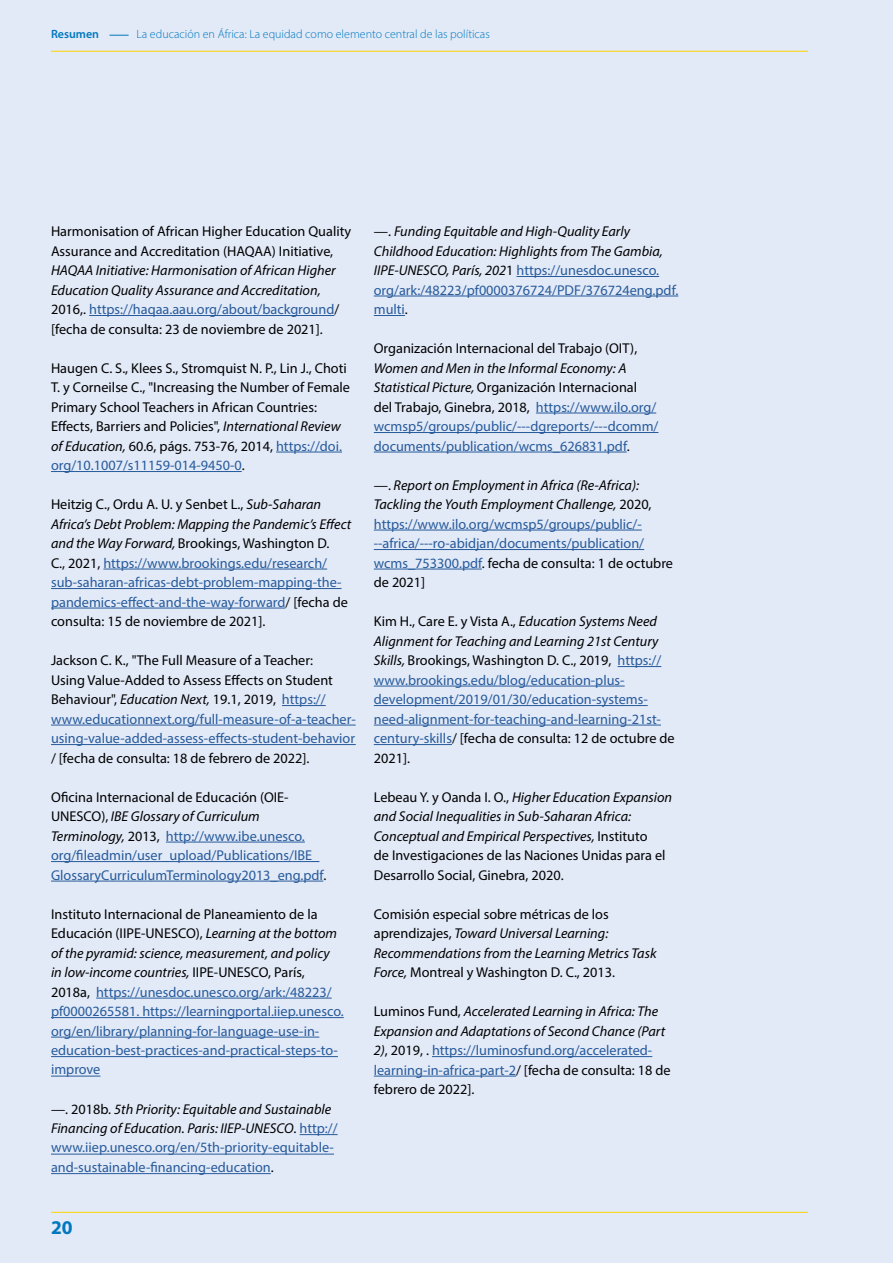
<style>
.page{position:relative;width:893px;height:1263px;background:#e2e9f7}
.page>*{position:absolute;margin:0;border:0;box-sizing:border-box;transform-origin:0 0}
.t1{font:700 19.5px "Myriad Pro";color:#0078bf}
.t2{font:14.25px/19.5px "Myriad Pro";color:#275b9b}
.t3{font:14.25px/19.5px "Myriad Pro";color:#000}
.t4{font:italic 14.25px/19.5px "Myriad Pro";color:#000}
.t5{font:300 12px "Myriad Pro";color:#0078bf}
.t6{font:600 12px "Myriad Pro";color:#0078bf}
.s1{font-style:normal}
.s2{font-style:normal;color:#275b9b}
.s3{font-style:italic}
.s4{color:#275b9b}
.s5{color:#000}
.s6{font-style:italic;color:#000}
</style>
<div class="page">
<hr style="left:89px;top:315px;width:245px;height:1px;background:#275b9b">
<hr style="left:276px;top:452px;width:66px;height:1px;background:#275b9b">
<hr style="left:51px;top:471px;width:191px;height:1px;background:#275b9b">
<hr style="left:103px;top:569px;width:224px;height:1px;background:#275b9b">
<hr style="left:51px;top:588px;width:291px;height:1px;background:#275b9b">
<hr style="left:51px;top:608px;width:234px;height:1px;background:#275b9b">
<hr style="left:282px;top:705px;width:44px;height:1px;background:#275b9b">
<hr style="left:51px;top:725px;width:305px;height:1px;background:#275b9b">
<hr style="left:51px;top:744px;width:305px;height:1px;background:#275b9b">
<hr style="left:166px;top:842px;width:139px;height:1px;background:#275b9b">
<hr style="left:51px;top:861px;width:268px;height:1px;background:#275b9b">
<hr style="left:51px;top:881px;width:272px;height:1px;background:#275b9b">
<hr style="left:96px;top:998px;width:236px;height:1px;background:#275b9b">
<hr style="left:51px;top:1017px;width:293px;height:1px;background:#275b9b">
<hr style="left:51px;top:1037px;width:268px;height:1px;background:#275b9b">
<hr style="left:51px;top:1056px;width:287px;height:1px;background:#275b9b">
<hr style="left:51px;top:1076px;width:49px;height:1px;background:#275b9b">
<hr style="left:300px;top:1134px;width:38px;height:1px;background:#275b9b">
<hr style="left:51px;top:1154px;width:283px;height:1px;background:#275b9b">
<hr style="left:51px;top:1173px;width:220px;height:1px;background:#275b9b">
<hr style="left:516px;top:276px;width:143px;height:1px;background:#275b9b">
<hr style="left:374px;top:296px;width:304px;height:1px;background:#275b9b">
<hr style="left:374px;top:315px;width:31px;height:1px;background:#275b9b">
<hr style="left:536px;top:413px;width:120px;height:1px;background:#275b9b">
<hr style="left:374px;top:432px;width:284px;height:1px;background:#275b9b">
<hr style="left:374px;top:452px;width:253px;height:1px;background:#275b9b">
<hr style="left:374px;top:530px;width:268px;height:1px;background:#275b9b">
<hr style="left:374px;top:549px;width:270px;height:1px;background:#275b9b">
<hr style="left:374px;top:569px;width:108px;height:1px;background:#275b9b">
<hr style="left:618px;top:666px;width:43px;height:1px;background:#275b9b">
<hr style="left:374px;top:686px;width:251px;height:1px;background:#275b9b">
<hr style="left:374px;top:705px;width:274px;height:1px;background:#275b9b">
<hr style="left:374px;top:725px;width:287px;height:1px;background:#275b9b">
<hr style="left:374px;top:744px;width:78px;height:1px;background:#275b9b">
<hr style="left:432px;top:1056px;width:220px;height:1px;background:#275b9b">
<hr style="left:374px;top:1076px;width:142px;height:1px;background:#275b9b">
<svg style="left:110px;top:35px;width:19px;height:1px"></svg>
<hr style="left:51px;top:1212px;width:757px;height:1px;background:#ffd500">
<hr style="left:51px;top:51px;width:757px;height:1px;background:#ffd500">
<p class="t6" style="left:51px;top:27px;width:50px">Resumen</p>
<p class="t5" style="left:137px;top:27px;width:355px">La educación en África: La equidad como elemento central de las políticas</p>
<p class="t3" style="left:51px;top:221px;width:302px">Harmonisation of African Higher Education Quality<br>Assurance and Accreditation (HAQAA) Initiative,</p>
<p class="t4" style="left:51px;top:260px;width:290px">HAQAA Initiative: Harmonisation of African Higher Education Quality Assurance and Accreditation, <span class="s1">2016,.</span> <span class="s2">https://haqaa.aau.org/about/background</span><span class="s1">/ [fecha de consulta: 23 de noviembre de 2021].</span></p>
<p class="t3" style="left:51px;top:358px;width:301px">Haugen C. S., Klees S., Stromquist N. P., Lin J., Choti T. y Corneilse C., "Increasing the Number of Female Primary School Teachers in African Countries:<br>Effects, Barriers and Policies", <span class="s3">International Review of Education,</span> 60.6, págs. 753-76, 2014, <span class="s4">https://doi. org/10.1007/s11159-014-9450-0</span>.</p>
<p class="t2" style="left:51px;top:494px;width:302px"><span class="s5">Heitzig C., Ordu A. U. y Senbet L.,</span> <span class="s6">Sub-Saharan Africa’s Debt Problem: Mapping the Pandemic’s Effect and the Way Forward,</span> <span class="s5">Brookings, Washington D.<br>C., 2021,</span> https://www.brookings.edu/research/ sub-saharan-africas-debt-problem-mapping-the&shy;pandemics-effect-and-the-way-forward<span class="s5">/ [fecha de consulta: 15 de noviembre de 2021].</span></p>
<p class="t2" style="left:51px;top:650px;width:306px"><span class="s5">Jackson C. K., "The Full Measure of a Teacher:<br>Using Value-Added to Assess Effects on Student Behaviour",</span> <span class="s6">Education Next,</span> <span class="s5">19.1, 2019,</span> https:// www.educationnext.org/full-measure-of-a-teacher&shy;using-value-added-assess-effects-student-behavior</p>
<p class="t3" style="left:51px;top:748px;width:260px">/ [fecha de consulta: 18 de febrero de 2022].</p>
<p class="t2" style="left:51px;top:787px;width:277px"><span class="s5">Oficina Internacional de Educación (OIE-UNESCO),</span> <span class="s6">IBE Glossary of Curriculum Terminology,</span> <span class="s5">2013,</span> http://www.ibe.unesco. org/fileadmin/user_upload/Publications/IBE_ GlossaryCurriculumTerminology2013_eng.pdf<span class="s5">.</span></p>
<p class="t2" style="left:51px;top:904px;width:294px"><span class="s5">Instituto Internacional de Planeamiento de la Educación (IIPE-UNESCO),</span> <span class="s6">Learning at the bottom of the pyramid: science, measurement, and policy in low-income countries,</span> <span class="s5">IIPE-UNESCO, París, 2018a,</span> https://unesdoc.unesco.org/ark:/48223/ pf0000265581. https://learningportal.iiep.unesco. org/en/library/planning-for-language-use-in&shy;education-best-practices-and-practical-steps-to&shy;improve</p>
<p class="t2" style="left:51px;top:1099px;width:288px"><span class="s5">—. 2018b.</span> <span class="s6">5th Priority: Equitable and Sustainable Financing of Education. Paris: IIEP-UNESCO</span><span class="s5">.</span> http:// www.iiep.unesco.org/en/5th-priority-equitable&shy;and-sustainable-financing-education<span class="s5">.</span></p>
<p class="t4" style="left:374px;top:221px;width:306px"><span class="s1">—.</span> Funding Equitable and High-Quality Early Childhood Education: Highlights from The Gambia, IIPE-UNESCO, París, 202<span class="s1">1</span> <span class="s2">https://unesdoc.unesco. org/ark:/48223/pf0000376724/PDF/376724eng.pdf. multi</span><span class="s1">.</span></p>
<p class="t3" style="left:374px;top:338px;width:265px">Organización Internacional del Trabajo (OIT),</p>
<p class="t2" style="left:374px;top:358px;width:286px"><span class="s6">Women and Men in the Informal Economy: A Statistical Picture,</span> <span class="s5">Organización Internacional del Trabajo, Ginebra, 2018,</span> https://www.ilo.org/ wcmsp5/groups/public/---dgreports/---dcomm/ documents/publication/wcms_626831.pdf<span class="s5">.</span></p>
<p class="t2" style="left:374px;top:475px;width:301px"><span class="s5">—.</span> <span class="s6">Report on Employment in Africa (Re-Africa):<br>Tackling the Youth Employment Challenge,</span> <span class="s5">2020, </span>https://www.ilo.org/wcmsp5/groups/public/- --africa/---ro-abidjan/documents/publication/ wcms_753300.pdf<span class="s5">. fecha de consulta: 1 de octubre de 2021]</span></p>
<p class="t2" style="left:374px;top:611px;width:302px"><span class="s5">Kim H., Care E. y Vista A.,</span> <span class="s6">Education Systems Need Alignment for Teaching and Learning 21st Century Skills,</span> <span class="s5">Brookings, Washington D. C., 2019,</span> https:// www.brookings.edu/blog/education-plus&shy;development/2019/01/30/education-systems&shy;need-alignment-for-teaching-and-learning-21st&shy;century-skills<span class="s5">/ [fecha de consulta: 12 de octubre de 2021].</span></p>
<p class="t3" style="left:374px;top:787px;width:300px">Lebeau Y. y Oanda I. O., <span class="s3">Higher Education Expansion and Social Inequalities in Sub-Saharan Africa:<br>Conceptual and Empirical Perspectives,</span> Instituto<br>de Investigaciones de las Naciones Unidas para el Desarrollo Social, Ginebra, 2020.</p>
<p class="t3" style="left:374px;top:904px;width:284px">Comisión especial sobre métricas de los aprendizajes, <span class="s3">Toward Universal Learning:<br>Recommendations from the Learning Metrics Task Force,</span> Montreal y Washington D. C., 2013.</p>
<p class="t4" style="left:374px;top:1001px;width:298px"><span class="s1">Luminos Fund,</span> Accelerated Learning in Africa: The Expansion and Adaptations of Second Chance (Part 2)<span class="s1">, 2019, .</span> <span class="s2">https://luminosfund.org/accelerated&shy;learning-in-africa-part-2</span><span class="s1">/ [fecha de consulta: 18 de febrero de 2022].</span></p>
<h1 class="t1" style="left:51px;top:1215px;width:23px">20</h1>
</div>
